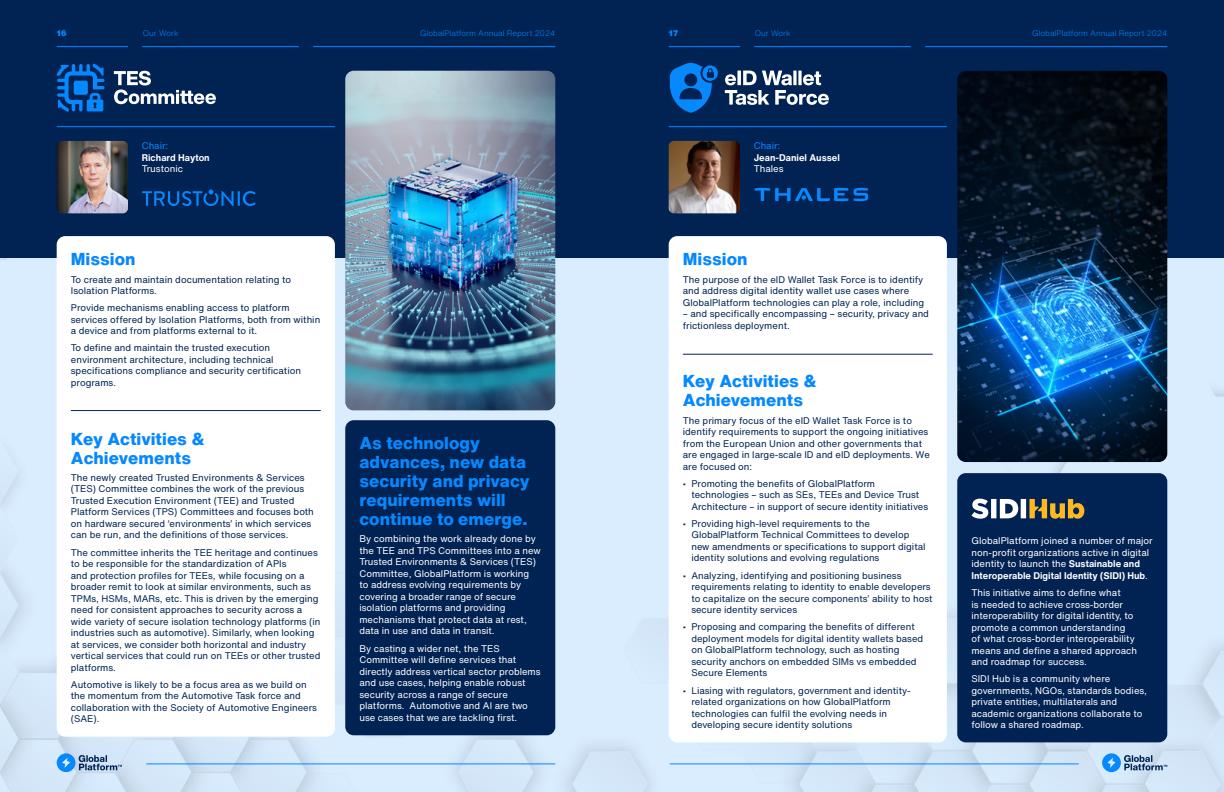
<style>
.page{position:relative;width:1224px;height:792px;background:#fff}
.page>*{position:absolute;margin:0;border:0;box-sizing:border-box;transform-origin:0 0}
.t1{font:800 17px/19px "Helvetica Now Text";color:#0688ff}
.t2{font:9.5px/11.5px "Helvetica Now Text";color:#002353}
.t3{font:9.5px/11.5px "Helvetica Now Text";color:#fff}
.t4{font:700 9.5px "Helvetica Now Text";color:#fff}
.t5{font:9.5px "Helvetica Now Text";color:#0688ff}
.t6{font:300 8px "Helvetica Now Text";color:#0688ff}
.t7{font:900 8px "Helvetica Now Text";color:#0688ff}
.s1{font-weight:700}
</style>
<div class="page">
<img style="left:0;top:258px;width:1224px;height:534px">
<div style="left:0;top:0;width:612px;height:258px;background:#002353"></div>
<div style="left:57px;top:236px;width:278px;height:501px;background:#fff;border-radius:9px"></div>
<img style="left:57px;top:141px;width:71px;height:72px">
<div style="left:345px;top:420px;width:210px;height:315px;background:#002353;border-radius:9px"></div>
<img style="left:345px;top:71px;width:210px;height:339px">
<svg style="left:114px;top:71px;width:102px;height:33px"></svg>
<svg style="left:57px;top:63px;width:48px;height:49px"></svg>
<div style="left:74px;top:81px;width:14px;height:14px;background:#0688ff;border-radius:2px"></div>
<svg style="left:142px;top:190px;width:114px;height:16px"></svg>
<hr style="left:71px;top:410px;width:250px;height:1px;background:#002353">
<hr style="left:57px;top:126px;width:278px;height:1px;background:#0688ff">
<div style="left:603px;top:0;width:621px;height:258px;background:#002353"></div>
<div style="left:669px;top:236px;width:278px;height:506px;background:#fff;border-radius:9px"></div>
<img style="left:669px;top:141px;width:71px;height:72px">
<div style="left:957px;top:473px;width:210px;height:269px;background:#002353;border-radius:9px"></div>
<img style="left:957px;top:71px;width:210px;height:391px">
<hr style="left:683px;top:354px;width:250px;height:1px;background:#002353">
<svg style="left:725px;top:71px;width:104px;height:34px"></svg>
<svg style="left:670px;top:62px;width:48px;height:51px"></svg>
<svg style="left:854px;top:188px;width:14px;height:13px"></svg>
<svg style="left:755px;top:188px;width:93px;height:13px"></svg>
<svg style="left:971px;top:499px;width:113px;height:20px"></svg>
<hr style="left:669px;top:126px;width:278px;height:1px;background:#0688ff">
<hr style="left:57px;top:46px;width:71px;height:1px;background:#0688ff">
<hr style="left:669px;top:46px;width:71px;height:1px;background:#0688ff">
<hr style="left:142px;top:46px;width:157px;height:1px;background:#0688ff">
<hr style="left:754px;top:46px;width:157px;height:1px;background:#0688ff">
<hr style="left:313px;top:46px;width:242px;height:1px;background:#0688ff">
<hr style="left:925px;top:46px;width:242px;height:1px;background:#0688ff">
<svg style="left:57px;top:753px;width:65px;height:19px"></svg>
<svg style="left:1102px;top:753px;width:65px;height:19px"></svg>
<hr style="left:670px;top:764px;width:409px;height:1px;background:#0688ff">
<hr style="left:146px;top:764px;width:409px;height:1px;background:#0688ff">
<p class="t7" style="left:57px;top:27px;width:12px">16</p>
<p class="t6" style="left:143px;top:27px;width:37px">Our Work</p>
<p class="t6" style="left:420px;top:27px;width:137px">GlobalPlatform Annual Report 2024</p>
<p class="t7" style="left:669px;top:27px;width:12px">17</p>
<p class="t6" style="left:755px;top:27px;width:37px">Our Work</p>
<p class="t6" style="left:1032px;top:27px;width:137px">GlobalPlatform Annual Report 2024</p>
<p class="t5" style="left:142px;top:139px;width:28px">Chair:</p>
<p class="t4" style="left:142px;top:150px;width:70px">Richard Hayton</p>
<p class="t3" style="left:142px;top:163px;width:43px">Trustonic</p>
<h1 class="t1" style="left:71px;top:249px;width:66px">Mission</h1>
<p class="t2" style="left:71px;top:273px;width:222px">To create and maintain documentation relating to<br>Isolation Platforms.</p>
<p class="t2" style="left:71px;top:302px;width:251px">Provide mechanisms enabling access to platform services offered by Isolation Platforms, both from within a device and from platforms external to it.</p>
<p class="t2" style="left:71px;top:342px;width:232px">To define and maintain the trusted execution environment architecture, including technical specifications compliance and security certification programs.</p>
<h1 class="t1" style="left:71px;top:429px;width:135px">Key Activities &amp;<br>Achievements</h1>
<p class="t2" style="left:71px;top:472px;width:244px">The newly created Trusted Environments &amp; Services (TES) Committee combines the work of the previous Trusted Execution Environment (TEE) and Trusted Platform Services (TPS) Committees and focuses both on hardware secured ‘environments’ in which services can be run, and the definitions of those services.</p>
<p class="t2" style="left:71px;top:546px;width:251px">The committee inherits the TEE heritage and continues to be responsible for the standardization of APIs<br>and protection profiles for TEEs, while focusing on a broader remit to look at similar environments, such as TPMs, HSMs, MARs, etc. This is driven by the emerging need for consistent approaches to security across a wide variety of secure isolation technology platforms (in industries such as automotive). Similarly, when looking at services, we consider both horizontal and industry vertical services that could run on TEEs or other trusted platforms.</p>
<p class="t2" style="left:71px;top:678px;width:248px">Automotive is likely to be a focus area as we build on the momentum from the Automotive Task force and collaboration with the Society of Automotive Engineers (SAE).</p>
<h1 class="t1" style="left:359px;top:433px;width:172px">As technology advances, new data security and privacy requirements will continue to emerge.</h1>
<p class="t3" style="left:359px;top:533px;width:183px">By combining the work already done by the TEE and TPS Committees into a new Trusted Environments &amp; Services (TES)<br>Committee, GlobalPlatform is working<br>to address evolving requirements by covering a broader range of secure isolation platforms and providing mechanisms that protect data at rest, data in use and data in transit.</p>
<p class="t3" style="left:359px;top:642px;width:183px">By casting a wider net, the TES Committee will define services that directly address vertical sector problems and use cases, helping enable robust security across a range of secure platforms. Automotive and AI are two use cases that we are tackling first.</p>
<p class="t5" style="left:754px;top:139px;width:28px">Chair:</p>
<p class="t4" style="left:754px;top:150px;width:88px">Jean-Daniel Aussel</p>
<p class="t3" style="left:754px;top:163px;width:31px">Thales</p>
<h1 class="t1" style="left:683px;top:249px;width:66px">Mission</h1>
<p class="t2" style="left:683px;top:273px;width:243px">The purpose of the eID Wallet Task Force is to identify and address digital identity wallet use cases where<br>GlobalPlatform technologies can play a role, including</p>
<p class="t2" style="left:683px;top:308px;width:248px">– and specifically encompassing – security, privacy and frictionless deployment.</p>
<h1 class="t1" style="left:683px;top:371px;width:135px">Key Activities &amp;<br>Achievements</h1>
<p class="t2" style="left:683px;top:414px;width:248px">The primary focus of the eID Wallet Task Force is to identify requirements to support the ongoing initiatives from the European Union and other governments that are engaged in large-scale ID and eID deployments. We are focused on:</p>
<p class="t2" style="left:691px;top:477px;width:238px;text-indent:-9px">• Promoting the benefits of GlobalPlatform technologies – such as SEs, TEEs and Device Trust<br>Architecture – in support of secure identity initiatives</p>
<p class="t2" style="left:691px;top:518px;width:236px;text-indent:-9px">• Providing high-level requirements to the GlobalPlatform Technical Committees to develop new amendments or specifications to support digital identity solutions and evolving regulations</p>
<p class="t2" style="left:691px;top:569px;width:243px;text-indent:-9px">• Analyzing, identifying and positioning business requirements relating to identity to enable developers to capitalize on the secure components’ ability to host secure identity services</p>
<p class="t2" style="left:691px;top:621px;width:233px;text-indent:-9px">• Proposing and comparing the benefits of different deployment models for digital identity wallets based on GlobalPlatform technology, such as hosting security anchors on embedded SIMs vs embedded Secure Elements</p>
<p class="t2" style="left:691px;top:684px;width:221px;text-indent:-9px">• Liasing with regulators, government and identity&shy;related organizations on how GlobalPlatform technologies can fulfil the evolving needs in developing secure identity solutions</p>
<p class="t3" style="left:971px;top:535px;width:183px">GlobalPlatform joined a number of major non-profit organizations active in digital identity to launch the <span class="s1">Sustainable and Interoperable Digital Identity (SIDI) Hub</span>.</p>
<p class="t3" style="left:971px;top:587px;width:167px">This initiative aims to define what<br>is needed to achieve cross-border interoperability for digital identity, to promote a common understanding<br>of what cross-border interoperability means and define a shared approach and roadmap for success.</p>
<p class="t3" style="left:971px;top:673px;width:177px">SIDI Hub is a community where governments, NGOs, standards bodies, private entities, multilaterals and academic organizations collaborate to follow a shared roadmap.</p>
</div>
